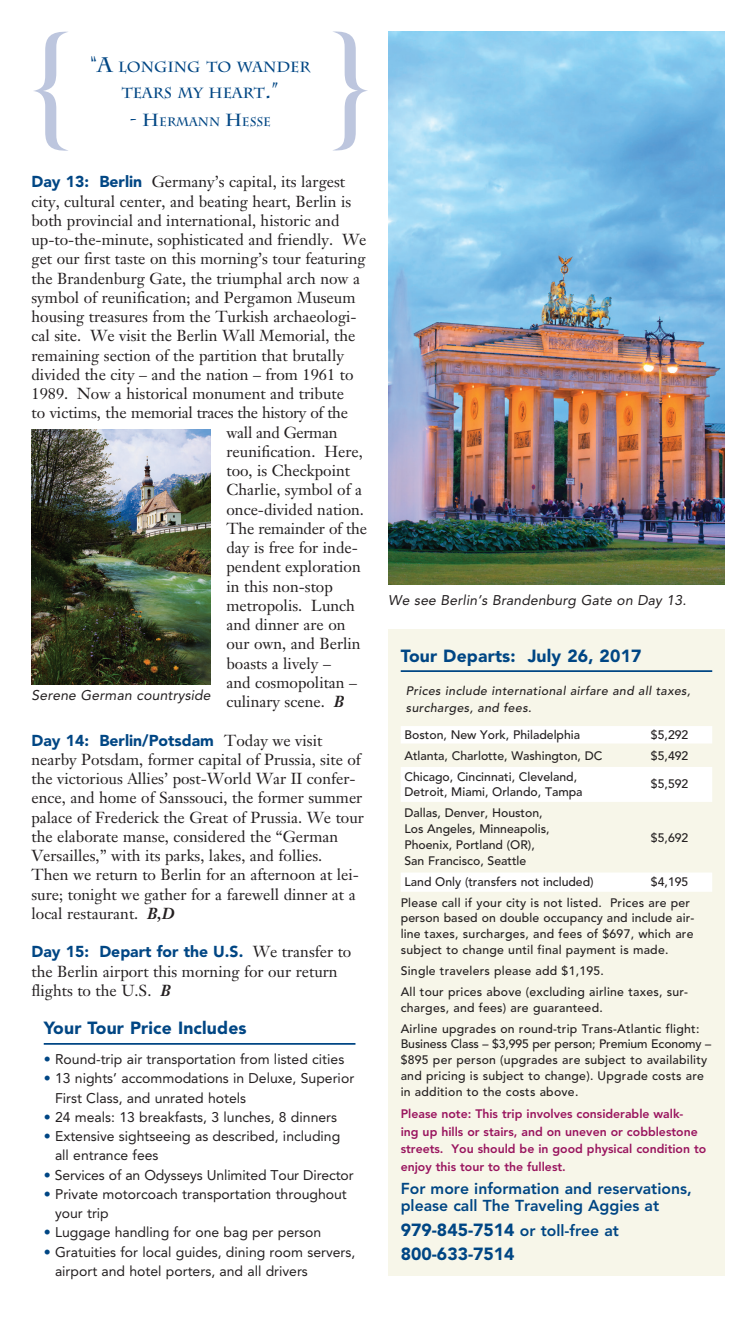
<style>
.page{position:relative;width:756px;height:1323px;background:#fff}
.page>*{position:absolute;margin:0;border:0;box-sizing:border-box;transform-origin:0 0}
.Reservations{font:900 17.5px "Avenir";letter-spacing:.01em;color:#004684}
.Body_Copy{font:15.75px/19.2px "Janson Text";color:#231f20}
.Reservations-2{font:800 15.75px "Avenir";color:#004684}
.Body_Copy-2{font:15.75px "Janson Text";letter-spacing:-.02em;color:#231f20}
.t1{font:700 14.7px/26.2px "Charlemagne";color:#004684;text-align:center}
.Bullets{font:14px/19.2px "Avenir";color:#231f20}
.Captions{font:italic 14px "Avenir";letter-spacing:.01em;color:#231f20}
.Copy{font:500 12.25px/15.8px "Avenir";letter-spacing:.02em;color:#231f20}
.Departure_Cities_Pri{font:500 12.25px/15.8px "Avenir";color:#231f20}
.Departure_Cities_Pri-2{font:500 12.25px/15.8px "Avenir";letter-spacing:.02em;color:#231f20}
.Please_Note{font:800 12.25px/17.5px "Avenir";color:#99145e}
.Price_Text__italics{font:italic 500 12.25px/17.5px "Avenir";letter-spacing:.03em;color:#231f20}
.t2{font:700 12.25px "Charlemagne";color:#004684}
.s1{font-size:21px}
.s2{font-size:17.5px}
.s3{font-family:"Avenir";font-weight:900;color:#004684}
.s4{font-weight:700;font-style:italic}
.s5{color:#004684}
.s6{font-weight:900;font-size:17.5px}
</style>
<div class="page">
<div style="left:388px;top:629px;width:336px;height:647px;background:#f7f6e9"></div>
<hr style="left:401px;top:670px;width:311px;height:2px;background:#004684">
<div style="left:401px;top:726px;width:311px;height:18px;background:#fff"></div>
<div style="left:401px;top:767px;width:311px;height:35px;background:#fff"></div>
<div style="left:401px;top:873px;width:311px;height:19px;background:#fff"></div>
<hr style="left:44px;top:1043px;width:311px;height:2px;background:#004684">
<img style="left:32px;top:429px;width:179px;height:255px">
<svg style="left:333px;top:31px;width:35px;height:120px"></svg>
<svg style="left:34px;top:31px;width:34px;height:120px"></svg>
<img style="left:389px;top:32px;width:335px;height:552px">
<p class="t1" style="left:90px;top:54px;width:222px"><span class="s1">“A</span> LONGING TO WANDER<br>TEARS MY HEART<span class="s1">.”</span></p>
<p class="t2" style="left:130px;top:114px;width:143px"><span class="s2">- H</span>ERMANN <span class="s2">H</span>ESSE</p>
<p class="Body_Copy" style="left:32px;top:172px;width:315px"><span class="s3">Day 13: Berlin</span> Germany’s capital, its largest</p>
<p class="Body_Copy" style="left:32px;top:191px;width:321px">city, cultural center, and beating heart, Berlin is</p>
<p class="Body_Copy" style="left:32px;top:211px;width:309px">both provincial and international, historic and</p>
<p class="Body_Copy" style="left:32px;top:230px;width:337px">up-to-the-minute, sophisticated and friendly. We</p>
<p class="Body_Copy" style="left:32px;top:249px;width:336px">get our first taste on this morning’s tour featuring</p>
<p class="Body_Copy" style="left:32px;top:268px;width:330px">the Brandenburg Gate, the triumphal arch now a</p>
<p class="Body_Copy" style="left:32px;top:288px;width:326px">symbol of reunification; and Pergamon Museum</p>
<p class="Body_Copy" style="left:32px;top:307px;width:327px">housing treasures from the Turkish archaeologi-</p>
<p class="Body_Copy" style="left:32px;top:326px;width:325px">cal site. We visit the Berlin Wall Memorial, the</p>
<p class="Body_Copy" style="left:32px;top:345px;width:314px">remaining section of the partition that brutally</p>
<p class="Body_Copy" style="left:32px;top:365px;width:323px">divided the city – and the nation – from 1961 to</p>
<p class="Body_Copy" style="left:32px;top:384px;width:314px">1989. Now a historical monument and tribute</p>
<p class="Body_Copy-2" style="left:32px;top:403px;width:318px">to victims, the memorial traces the history of the</p>
<p class="Body_Copy-2" style="left:226px;top:422px;width:113px">wall and German</p>
<p class="Body_Copy" style="left:226px;top:442px;width:138px">reunification. Here,</p>
<p class="Body_Copy" style="left:226px;top:461px;width:125px">too, is Checkpoint</p>
<p class="Body_Copy" style="left:226px;top:480px;width:137px">Charlie, symbol of a</p>
<p class="Body_Copy" style="left:226px;top:499px;width:139px">once-divided nation.</p>
<p class="Body_Copy" style="left:226px;top:519px;width:142px">The remainder of the</p>
<p class="Body_Copy" style="left:226px;top:538px;width:133px">day is free for inde-</p>
<p class="Body_Copy" style="left:226px;top:557px;width:136px">pendent exploration</p>
<p class="Body_Copy" style="left:226px;top:576px;width:108px">in this non-stop</p>
<p class="Body_Copy" style="left:226px;top:596px;width:130px">metropolis. Lunch</p>
<p class="Body_Copy" style="left:226px;top:615px;width:121px">and dinner are on</p>
<p class="Body_Copy" style="left:226px;top:634px;width:136px">our own, and Berlin</p>
<p class="Body_Copy" style="left:226px;top:653px;width:106px">boasts a lively –</p>
<p class="Body_Copy" style="left:226px;top:673px;width:132px">and cosmopolitan –</p>
<p class="Body_Copy" style="left:226px;top:692px;width:119px">culinary scene. <span class="s4">B</span></p>
<p class="Body_Copy" style="left:32px;top:730px;width:334px"><span class="s3">Day 14: Berlin/Potsdam</span> Today we visit nearby Potsdam, former capital of Prussia, site of the victorious Allies’ post-World War II confer&shy;ence, and home of Sanssouci, the former summer palace of Frederick the Great of Prussia. We tour the elaborate manse, considered the “German Versailles,” with its parks, lakes, and follies.<br>Then we return to Berlin for an afternoon at lei&shy;sure; tonight we gather for a farewell dinner at a local restaurant. <span class="s4">B,D</span></p>
<p class="Body_Copy" style="left:32px;top:942px;width:321px"><span class="s3">Day 15: Depart for the U.S.</span> We transfer to the Berlin airport this morning for our return flights to the U.S. <span class="s4">B</span></p>
<p class="Captions" style="left:32px;top:687px;width:181px">Serene German countryside</p>
<p class="Reservations" style="left:44px;top:1018px;width:204px">Your Tour Price Includes</p>
<p class="Bullets" style="left:44px;top:1050px;width:302px"><span class="s5">•</span> Round-trip air transportation from listed cities</p>
<p class="Bullets" style="left:55px;top:1069px;width:301px;text-indent:-11px"><span class="s5">•</span> 13 nights’ accommodations in Deluxe, Superior<br>First Class, and unrated hotels</p>
<p class="Bullets" style="left:44px;top:1107px;width:295px"><span class="s5">•</span> 24 meals: 13 breakfasts, 3 lunches, 8 dinners</p>
<p class="Bullets" style="left:55px;top:1127px;width:287px;text-indent:-11px"><span class="s5">•</span> Extensive sightseeing as described, including all entrance fees</p>
<p class="Bullets" style="left:44px;top:1165px;width:311px"><span class="s5">•</span> Services of an Odysseys Unlimited Tour Director</p>
<p class="Bullets" style="left:55px;top:1184px;width:293px;text-indent:-11px"><span class="s5">•</span> Private motorcoach transportation throughout your trip</p>
<p class="Bullets" style="left:44px;top:1223px;width:279px"><span class="s5">•</span> Luggage handling for one bag per person</p>
<p class="Bullets" style="left:55px;top:1242px;width:302px;text-indent:-11px"><span class="s5">•</span> Gratuities for local guides, dining room servers, airport and hotel porters, and all drivers</p>
<p class="Captions" style="left:388px;top:592px;width:300px">We see Berlin’s Brandenburg Gate on Day 13.</p>
<p class="Reservations" style="left:401px;top:645px;width:242px">Tour Departs: July 26, 2017</p>
<p class="Price_Text__italics" style="left:406px;top:682px;width:286px">Prices include international airfare and all taxes, surcharges, and fees.</p>
<p class="Departure_Cities_Pri" style="left:404px;top:727px;width:177px">Boston, New York, Philadelphia</p>
<p class="Departure_Cities_Pri" style="left:651px;top:727px;width:39px">$5,292</p>
<p class="Departure_Cities_Pri" style="left:404px;top:748px;width:199px">Atlanta, Charlotte, Washington, DC</p>
<p class="Departure_Cities_Pri" style="left:651px;top:748px;width:39px">$5,492</p>
<p class="Departure_Cities_Pri" style="left:404px;top:769px;width:180px">Chicago, Cincinnati, Cleveland,<br>Detroit, Miami, Orlando, Tampa</p>
<p class="Departure_Cities_Pri" style="left:651px;top:777px;width:39px">$5,592</p>
<p class="Departure_Cities_Pri" style="left:404px;top:805px;width:147px">Dallas, Denver, Houston,<br>Los Angeles, Minneapolis,</p>
<p class="Departure_Cities_Pri" style="left:651px;top:830px;width:39px">$5,692</p>
<p class="Departure_Cities_Pri" style="left:404px;top:837px;width:132px">Phoenix, Portland (OR),<br>San Francisco, Seattle</p>
<p class="Departure_Cities_Pri" style="left:404px;top:874px;width:191px">Land Only (transfers not included)</p>
<p class="Departure_Cities_Pri" style="left:651px;top:874px;width:39px">$4,195</p>
<p class="Departure_Cities_Pri-2" style="left:401px;top:895px;width:295px">Please call if your city is not listed. Prices are per person based on double occupancy and include air&shy;line taxes, surcharges, and fees of $697, which are subject to change until final payment is made.</p>
<p class="Copy" style="left:401px;top:963px;width:205px">Single travelers please add $1,195.</p>
<p class="Copy" style="left:401px;top:984px;width:289px">All tour prices above (excluding airline taxes, sur&shy;charges, and fees) are guaranteed.</p>
<p class="Copy" style="left:401px;top:1021px;width:312px">Airline upgrades on round-trip Trans-Atlantic flight:<br>Business Class – $3,995 per person; Premium Economy – $895 per person (upgrades are subject to availability and pricing is subject to change). Upgrade costs are in addition to the costs above.</p>
<p class="Please_Note" style="left:401px;top:1105px;width:307px">Please note: This trip involves considerable walk-<br>ing up hills or stairs, and on uneven or cobblestone streets. You should be in good physical condition to enjoy this tour to the fullest.</p>
<p class="Reservations-2" style="left:401px;top:1179px;width:293px">For more information and reservations,</p>
<p class="Reservations-2" style="left:401px;top:1196px;width:260px">please call The Traveling Aggies at</p>
<p class="Reservations-2" style="left:401px;top:1221px;width:220px"><span class="s6">979-845-7514</span> or toll-free at</p>
<p class="Reservations" style="left:401px;top:1243px;width:115px">800-633-7514</p>
</div>
